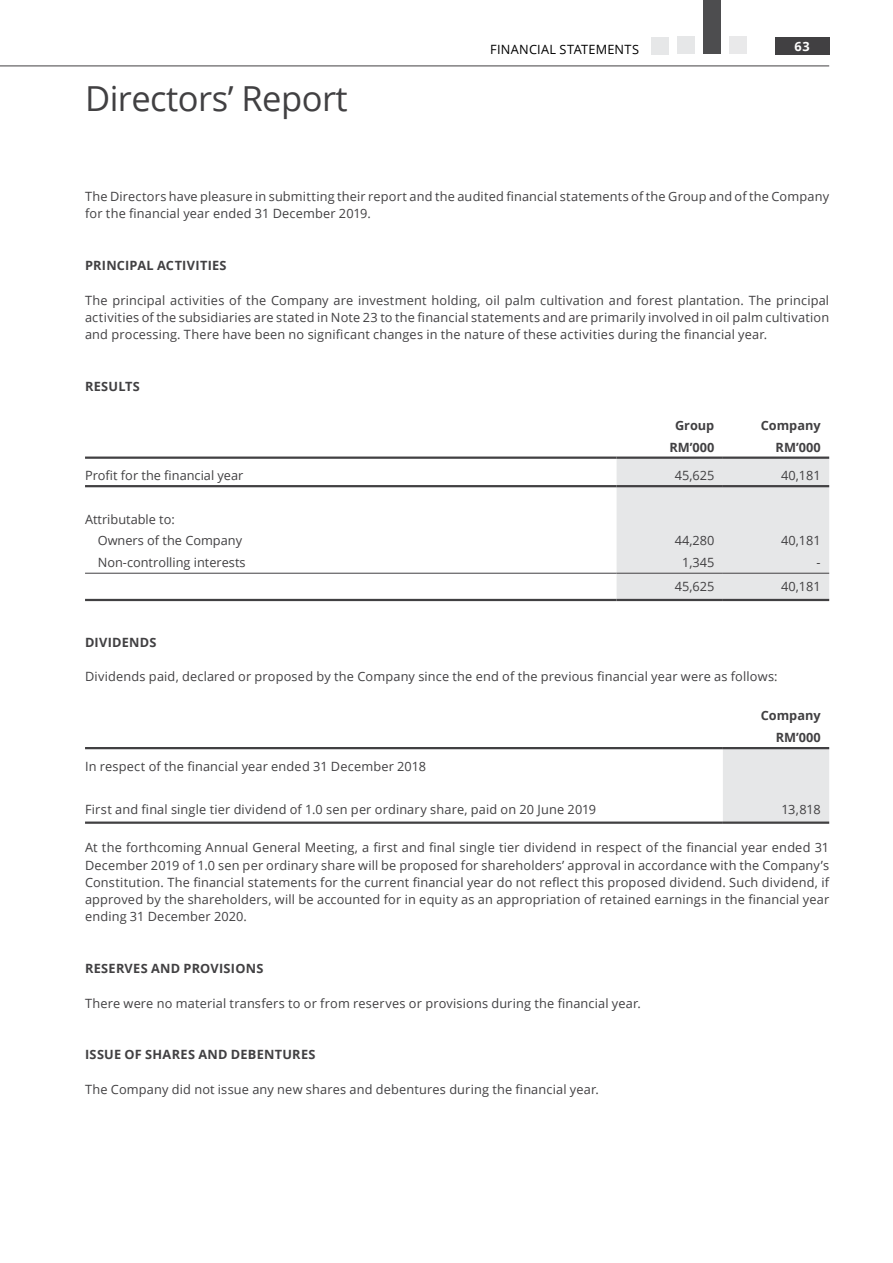
<style>
.page{position:relative;width:893px;height:1263px;background:#fff}
.page>*{position:absolute;margin:0;border:0;box-sizing:border-box;transform-origin:0 0}
.t1{font:34.5px "Open Sans";letter-spacing:-.015em;color:#414042}
.t2{font:12.75px/17.2px "Open Sans";letter-spacing:.01em;color:#414042}
.t3{font:700 12.75px/21.8px "Open Sans";letter-spacing:.015em;color:#414042;text-align:right}
.t4{font:12.75px "Open Sans";letter-spacing:.02em;color:#000}
.t5{font:700 12.75px "Open Sans";color:#fff}
</style>
<div class="page">
<hr style="left:0;top:66px;width:829px;height:1px;background:#414042">
<div style="left:729px;top:36px;width:18px;height:18px;background:#e9e9ea"></div>
<div style="left:703px;top:0;width:18px;height:54px;background:#4d4d4f"></div>
<div style="left:677px;top:36px;width:18px;height:18px;background:#e6e7e8"></div>
<div style="left:651px;top:37px;width:18px;height:17px;background:#e6e7e8"></div>
<div style="left:775px;top:37px;width:54px;height:18px;background:#414042"></div>
<div style="left:617px;top:459px;width:212px;height:140px;background:#e6e7e8"></div>
<hr style="left:85px;top:456px;width:532px;height:3px;background:#414042">
<hr style="left:617px;top:456px;width:106px;height:3px;background:#414042">
<hr style="left:723px;top:456px;width:106px;height:3px;background:#414042">
<hr style="left:85px;top:573px;width:532px;height:1px;background:#414042">
<hr style="left:617px;top:573px;width:106px;height:1px;background:#414042">
<hr style="left:723px;top:573px;width:106px;height:1px;background:#414042">
<hr style="left:85px;top:599px;width:532px;height:2px;background:#414042">
<hr style="left:617px;top:599px;width:106px;height:2px;background:#414042">
<hr style="left:723px;top:599px;width:106px;height:2px;background:#414042">
<hr style="left:85px;top:485px;width:532px;height:2px;background:#414042">
<hr style="left:617px;top:485px;width:106px;height:2px;background:#414042">
<hr style="left:723px;top:485px;width:106px;height:2px;background:#414042">
<div style="left:723px;top:749px;width:106px;height:72px;background:#e6e7e8"></div>
<hr style="left:85px;top:747px;width:638px;height:2px;background:#414042">
<hr style="left:723px;top:747px;width:106px;height:2px;background:#414042">
<hr style="left:85px;top:821px;width:638px;height:3px;background:#414042">
<hr style="left:723px;top:821px;width:106px;height:3px;background:#414042">
<h1 class="t1" style="left:85px;top:75px;width:264px">Directors’ Report</h1>
<p class="t4" style="left:490px;top:41px;width:150px">FINANCIAL STATEMENTS</p>
<p class="t5" style="left:795px;top:37px;width:17px">63</p>
<p class="t2" style="left:85px;top:188px;width:746px">The Directors have pleasure in submitting their report and the audited financial statements of the Group and of the Company for the financial year ended 31 December 2019.</p>
<p class="t3" style="left:85px;top:254px;width:143px">PRINCIPAL ACTIVITIES</p>
<p class="t2" style="left:85px;top:291px;width:746px;text-align:justify">The principal activities of the Company are investment holding, oil palm cultivation and forest plantation. The principal activities of the subsidiaries are stated in Note 23 to the financial statements and are primarily involved in oil palm cultivation and processing. There have been no significant changes in the nature of these activities during the financial year.</p>
<p class="t3" style="left:85px;top:375px;width:56px">RESULTS</p>
<p class="t3" style="left:675px;top:414px;width:41px">Group</p>
<p class="t3" style="left:761px;top:414px;width:61px">Company</p>
<p class="t3" style="left:669px;top:436px;width:47px">RM’000</p>
<p class="t3" style="left:776px;top:436px;width:47px">RM’000</p>
<p class="t2" style="left:85px;top:467px;width:160px">Profit for the financial year</p>
<p class="t2" style="left:675px;top:467px;width:41px">45,625</p>
<p class="t2" style="left:781px;top:467px;width:41px">40,181</p>
<p class="t2" style="left:98px;top:508px;width:146px;line-height:21.8px;text-indent:-13px">Attributable to:<br>Owners of the Company</p>
<p class="t2" style="left:675px;top:532px;width:41px">44,280</p>
<p class="t2" style="left:781px;top:532px;width:41px">40,181</p>
<p class="t2" style="left:98px;top:554px;width:149px">Non-controlling interests</p>
<p class="t2" style="left:682px;top:554px;width:34px">1,345</p>
<p class="t2" style="left:817px;top:554px;width:6px">-</p>
<p class="t2" style="left:675px;top:578px;width:41px">45,625</p>
<p class="t2" style="left:781px;top:578px;width:41px">40,181</p>
<p class="t3" style="left:85px;top:631px;width:73px">DIVIDENDS</p>
<p class="t2" style="left:85px;top:668px;width:694px">Dividends paid, declared or proposed by the Company since the end of the previous financial year were as follows:</p>
<p class="t3" style="left:761px;top:704px;width:61px">Company<br>RM’000</p>
<p class="t2" style="left:85px;top:757px;width:342px">In respect of the financial year ended 31 December 2018</p>
<p class="t2" style="left:85px;top:800px;width:513px">First and final single tier dividend of 1.0 sen per ordinary share, paid on 20 June 2019</p>
<p class="t2" style="left:782px;top:800px;width:41px">13,818</p>
<p class="t2" style="left:85px;top:839px;width:746px;text-align:justify">At the forthcoming Annual General Meeting, a first and final single tier dividend in respect of the financial year ended 31<br>December 2019 of 1.0 sen per ordinary share will be proposed for shareholders’ approval in accordance with the Company’s Constitution. The financial statements for the current financial year do not reflect this proposed dividend. Such dividend, if approved by the shareholders, will be accounted for in equity as an appropriation of retained earnings in the financial year ending 31 December 2020.</p>
<p class="t3" style="left:85px;top:957px;width:180px">RESERVES AND PROVISIONS</p>
<p class="t2" style="left:85px;top:994px;width:557px">There were no material transfers to or from reserves or provisions during the financial year.</p>
<p class="t3" style="left:85px;top:1043px;width:232px">ISSUE OF SHARES AND DEBENTURES</p>
<p class="t2" style="left:85px;top:1080px;width:515px">The Company did not issue any new shares and debentures during the financial year.</p>
</div>
